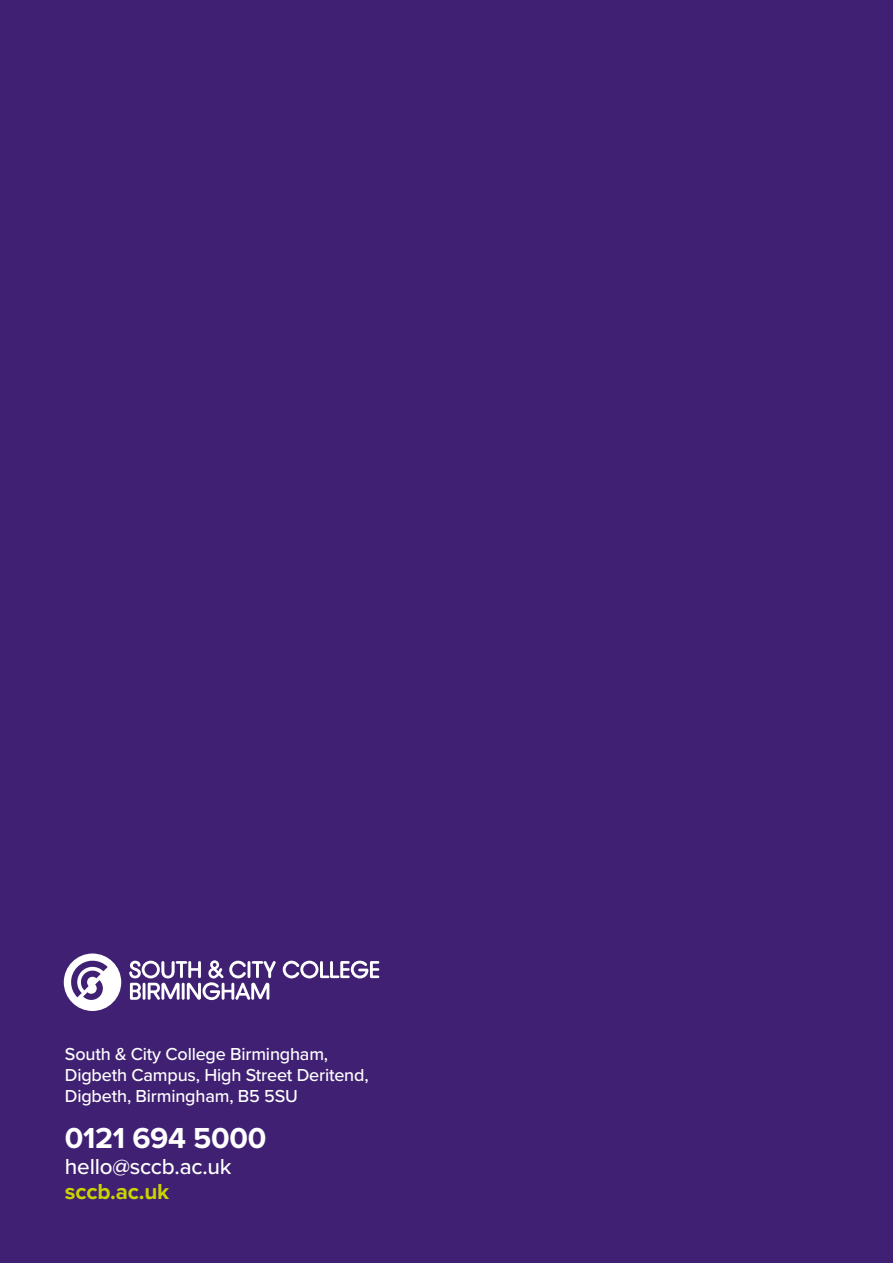
<style>
.page{position:relative;width:893px;height:1263px;background:#402072}
.page>*{position:absolute;margin:0;border:0;box-sizing:border-box;transform-origin:0 0}
.t1{font:700 30px "Proxima Nova";letter-spacing:-.01em;color:#fff}
.t2{font:500 22.5px/25.5px "Proxima Nova";letter-spacing:-.01em;color:#fff}
.t3{font:500 18px/21px "Proxima Nova";letter-spacing:-.01em;color:#fff}
.s1{font-weight:700;color:#cad400}
</style>
<div class="page">
<svg style="left:283px;top:961px;width:96px;height:17px"></svg>
<svg style="left:129px;top:960px;width:147px;height:40px"></svg>
<svg style="left:64px;top:953px;width:57px;height:58px"></svg>
<p class="t3" style="left:65px;top:1042px;width:305px">South &amp; City College Birmingham,<br>Digbeth Campus, High Street Deritend,<br>Digbeth, Birmingham, B5 5SU</p>
<p class="t1" style="left:65px;top:1116px;width:203px">0121 694 5000</p>
<p class="t2" style="left:65px;top:1152px;width:168px">hello@sccb.ac.uk <span class="s1">sccb.ac.uk</span></p>
</div>
